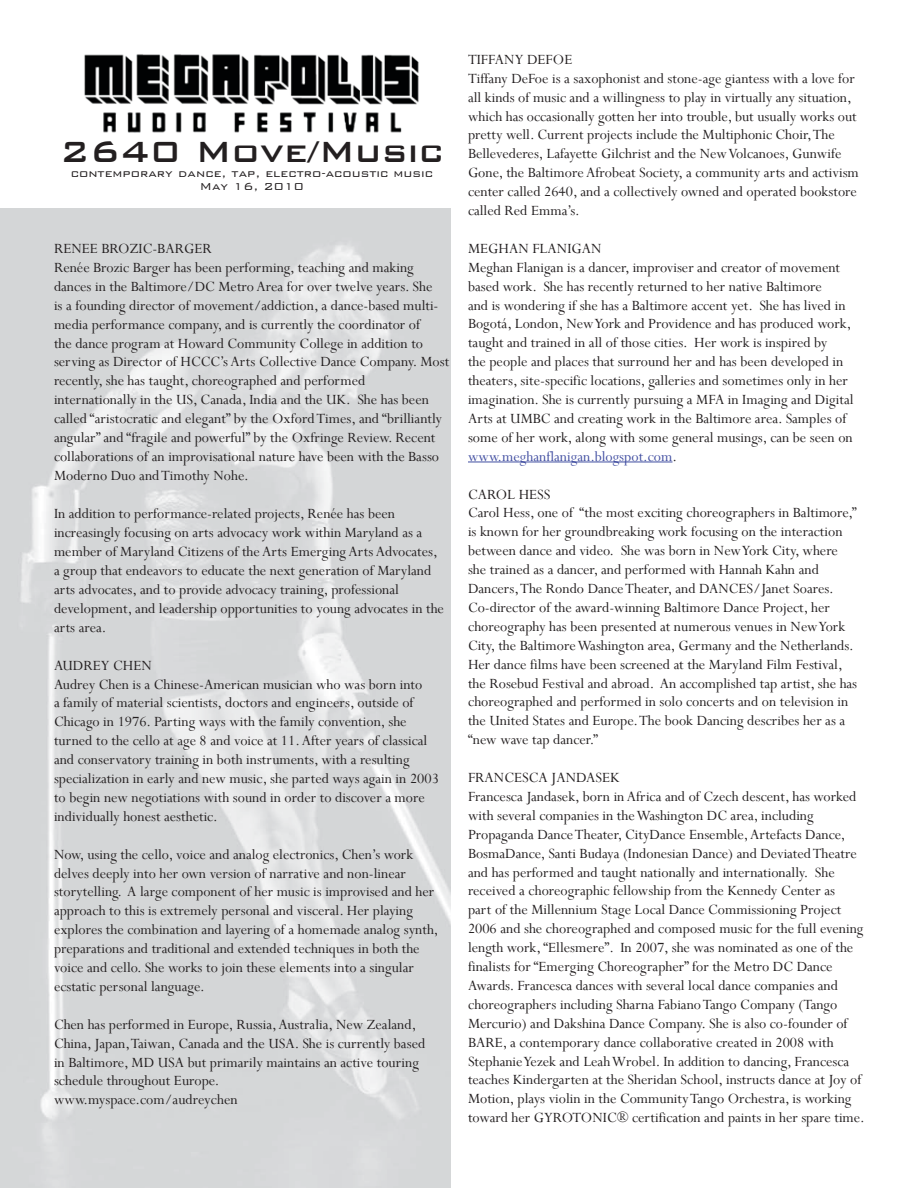
<style>
.page{position:relative;width:918px;height:1188px;background:#fff}
.page>*{position:absolute;margin:0;border:0;box-sizing:border-box;transform-origin:0 0}
.t1{font:500 39px "Bank Gothic";color:#231f20}
.t2{font:15.75px/18.9px "Perpetua";color:#231f20}
.t3{font:300 13.5px/13.5px "Bank Gothic";color:#231f20;text-align:center}
.s1{color:#414ea1}
</style>
<div class="page">
<img style="left:1px;top:208px;width:450px;height:980px">
<hr style="left:468px;top:462px;width:204px;height:1px;background:#414ea1">
<img style="left:84px;top:54px;width:335px;height:79px">
<h1 class="t1" style="left:60px;top:121px;width:386px">2640 Move/Music</h1>
<p class="t3" style="left:71px;top:165px;width:364px">contemporary dance, tap, electro-acoustic music<br>May 16, 2010</p>
<p class="t2" style="left:54px;top:239px;width:397px">RENEE BROZIC-BARGER<br>Renée Brozic Barger has been performing, teaching and making dances in the Baltimore/DC Metro Area for over twelve years. She<br>is a founding director of movement/addiction, a dance-based multi&shy;media performance company, and is currently the coordinator of<br>the dance program at Howard Community College in addition to serving as Director of HCCC’s Arts Collective Dance Company. Most recently, she has taught, choreographed and performed internationally in the US, Canada, India and the UK. She has been called “aristocratic and elegant” by the Oxford Times, and “brilliantly angular” and “fragile and powerful” by the Oxfringe Review. Recent collaborations of an improvisational nature have been with the Basso Moderno Duo and Timothy Nohe.</p>
<p class="t2" style="left:54px;top:504px;width:392px">In addition to performance-related projects, Renée has been increasingly focusing on arts advocacy work within Maryland as a member of Maryland Citizens of the Arts Emerging Arts Advocates, a group that endeavors to educate the next generation of Maryland arts advocates, and to provide advocacy training, professional development, and leadership opportunities to young advocates in the arts area.</p>
<p class="t2" style="left:54px;top:655px;width:386px">AUDREY CHEN<br>Audrey Chen is a Chinese-American musician who was born into<br>a family of material scientists, doctors and engineers, outside of Chicago in 1976. Parting ways with the family convention, she turned to the cello at age 8 and voice at 11. After years of classical and conservatory training in both instruments, with a resulting specialization in early and new music, she parted ways again in 2003 to begin new negotiations with sound in order to discover a more individually honest aesthetic.</p>
<p class="t2" style="left:54px;top:844px;width:386px">Now, using the cello, voice and analog electronics, Chen’s work delves deeply into her own version of narrative and non-linear storytelling. A large component of her music is improvised and her approach to this is extremely personal and visceral. Her playing explores the combination and layering of a homemade analog synth, preparations and traditional and extended techniques in both the voice and cello. She works to join these elements into a singular ecstatic personal language.</p>
<p class="t2" style="left:54px;top:1014px;width:373px">Chen has performed in Europe, Russia, Australia, New Zealand, China, Japan, Taiwan, Canada and the USA. She is currently based in Baltimore, MD USA but primarily maintains an active touring schedule throughout Europe.<br>www.myspace.com/audreychen</p>
<p class="t2" style="left:468px;top:50px;width:392px">TIFFANY DEFOE<br>Tiffany DeFoe is a saxophonist and stone-age giantess with a love for all kinds of music and a willingness to play in virtually any situation, which has occasionally gotten her into trouble, but usually works out pretty well. Current projects include the Multiphonic Choir, The Bellevederes, Lafayette Gilchrist and the New Volcanoes, Gunwife Gone, the Baltimore Afrobeat Society, a community arts and activism center called 2640, and a collectively owned and operated bookstore called Red Emma’s.</p>
<p class="t2" style="left:468px;top:239px;width:387px">MEGHAN FLANIGAN<br>Meghan Flanigan is a dancer, improviser and creator of movement based work. She has recently returned to her native Baltimore<br>and is wondering if she has a Baltimore accent yet. She has lived in Bogotá, London, New York and Providence and has produced work, taught and trained in all of those cities. Her work is inspired by<br>the people and places that surround her and has been developed in theaters, site-specific locations, galleries and sometimes only in her imagination. She is currently pursuing a MFA in Imaging and Digital Arts at UMBC and creating work in the Baltimore area. Samples of some of her work, along with some general musings, can be seen on <span class="s1">www.meghanflanigan.blogspot.com</span>.</p>
<p class="t2" style="left:468px;top:484px;width:391px">CAROL HESS<br>Carol Hess, one of “the most exciting choreographers in Baltimore,” is known for her groundbreaking work focusing on the interaction between dance and video. She was born in New York City, where she trained as a dancer, and performed with Hannah Kahn and Dancers, The Rondo Dance Theater, and DANCES/Janet Soares.<br>Co-director of the award-winning Baltimore Dance Project, her choreography has been presented at numerous venues in New York City, the Baltimore Washington area, Germany and the Netherlands.<br>Her dance films have been screened at the Maryland Film Festival, the Rosebud Festival and abroad. An accomplished tap artist, she has choreographed and performed in solo concerts and on television in the United States and Europe. The book Dancing describes her as a “new wave tap dancer.”</p>
<p class="t2" style="left:468px;top:768px;width:398px">FRANCESCA JANDASEK<br>Francesca Jandasek, born in Africa and of Czech descent, has worked with several companies in the Washington DC area, including Propaganda Dance Theater, CityDance Ensemble, Artefacts Dance, BosmaDance, Santi Budaya (Indonesian Dance) and Deviated Theatre and has performed and taught nationally and internationally. She received a choreographic fellowship from the Kennedy Center as<br>part of the Millennium Stage Local Dance Commissioning Project 2006 and she choreographed and composed music for the full evening length work, “Ellesmere”. In 2007, she was nominated as one of the finalists for “Emerging Choreographer” for the Metro DC Dance Awards. Francesca dances with several local dance companies and choreographers including Sharna Fabiano Tango Company (Tango Mercurio) and Dakshina Dance Company. She is also co-founder of BARE, a contemporary dance collaborative created in 2008 with Stephanie Yezek and Leah Wrobel. In addition to dancing, Francesca teaches Kindergarten at the Sheridan School, instructs dance at Joy of Motion, plays violin in the Community Tango Orchestra, is working toward her GYROTONIC® certification and paints in her spare time.</p>
</div>
